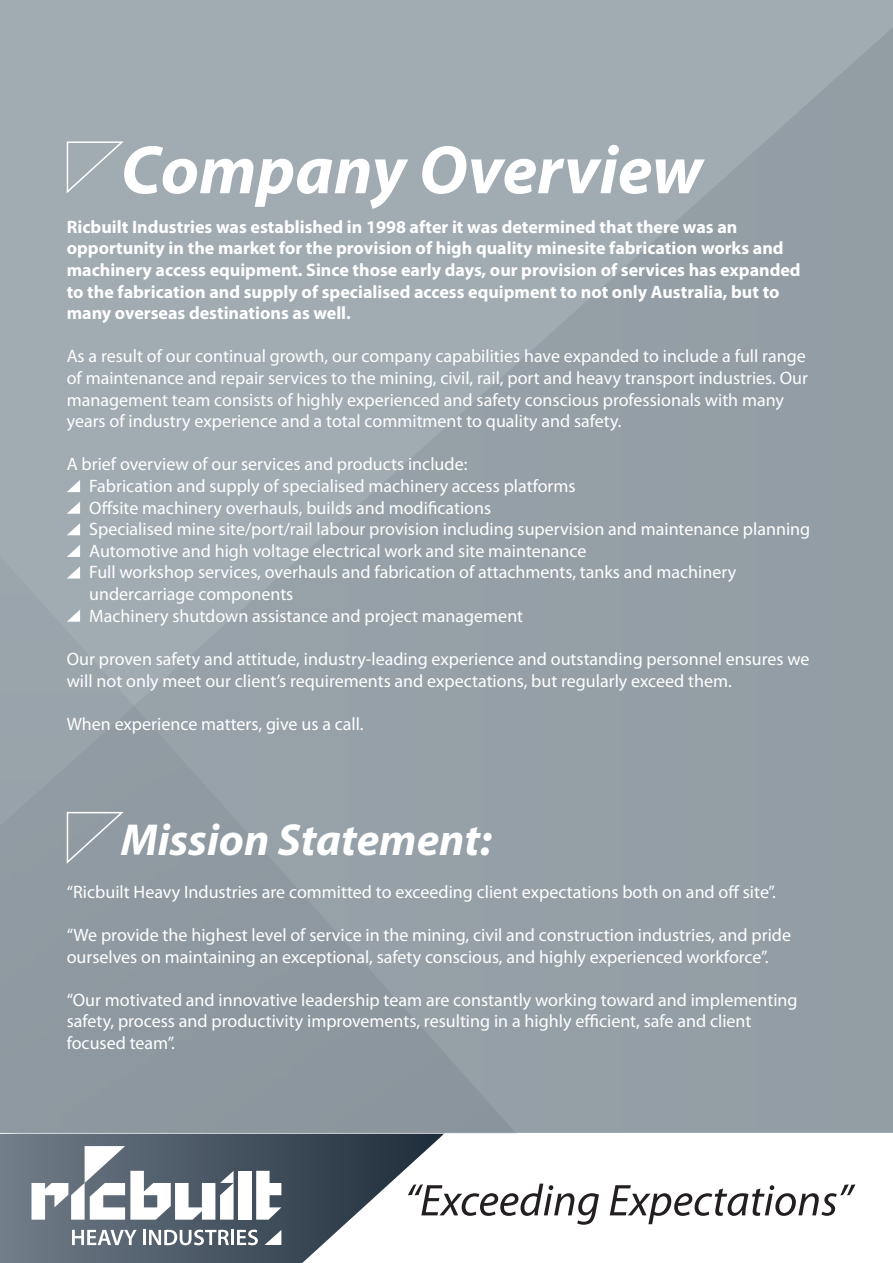
<style>
.page{position:relative;width:893px;height:1263px;background:#fff}
.page>*{position:absolute;margin:0;border:0;box-sizing:border-box;transform-origin:0 0}
.t1{font:italic 700 69px "Myriad Pro";color:#fff}
.t2{font:italic 700 45px "Myriad Pro";color:#fff}
.t3{font:18px/21.6px "Myriad Pro";color:#fff}
.t4{font:700 18px/21.6px "Myriad Pro";color:#fff}
</style>
<div class="page">
<svg style="left:0;top:1134px;width:302px;height:129px;background:#56626f"></svg>
<svg style="left:302px;top:1134px;width:554px;height:129px"></svg>
<svg style="left:408px;top:1183px;width:191px;height:42px"></svg>
<svg style="left:610px;top:1184px;width:245px;height:40px"></svg>
<svg style="left:72px;top:1230px;width:65px;height:15px"></svg>
<hr style="left:143px;top:1230px;width:3px;height:15px;background:#fff">
<svg style="left:149px;top:1229px;width:80px;height:16px"></svg>
<hr style="left:231px;top:1230px;width:3px;height:15px;background:#fff">
<svg style="left:237px;top:1229px;width:21px;height:16px"></svg>
<div style="left:238px;top:1171px;width:14px;height:48px;background:#fff"></div>
<svg style="left:256px;top:1171px;width:25px;height:48px"></svg>
<svg style="left:32px;top:1146px;width:202px;height:74px"></svg>
<svg style="left:265px;top:1230px;width:16px;height:15px"></svg>
<div style="left:0;top:0;width:892px;height:1133px;background:#95a0a7"></div>
<svg style="left:66px;top:140px;width:58px;height:55px"></svg>
<svg style="left:66px;top:812px;width:58px;height:52px"></svg>
<svg style="left:67px;top:480px;width:13px;height:12px"></svg>
<svg style="left:67px;top:501px;width:13px;height:13px"></svg>
<svg style="left:67px;top:523px;width:13px;height:12px"></svg>
<svg style="left:67px;top:545px;width:13px;height:12px"></svg>
<svg style="left:67px;top:566px;width:13px;height:12px"></svg>
<svg style="left:67px;top:609px;width:13px;height:13px"></svg>
<h1 class="t1" style="left:121px;top:125px;width:583px">Company Overview</h1>
<p class="t4" style="left:67px;top:215px;width:735px">Ricbuilt Industries was established in 1998 after it was determined that there was an opportunity in the market for the provision of high quality minesite fabrication works and machinery access equipment. Since those early days, our provision of services has expanded to the fabrication and supply of specialised access equipment to not only Australia, but to many overseas destinations as well.</p>
<p class="t3" style="left:67px;top:345px;width:743px">As a result of our continual growth, our company capabilities have expanded to include a full range of maintenance and repair services to the mining, civil, rail, port and heavy transport industries. Our management team consists of highly experienced and safety conscious professionals with many years of industry experience and a total commitment to quality and safety.</p>
<p class="t3" style="left:89px;top:453px;width:723px;text-indent:-22px">A brief overview of our services and products include:<br>Fabrication and supply of specialised machinery access platforms<br>Offsite machinery overhauls, builds and modifications<br>Specialised mine site/port/rail labour provision including supervision and maintenance planning Automotive and high voltage electrical work and site maintenance<br>Full workshop services, overhauls and fabrication of attachments, tanks and machinery undercarriage components<br>Machinery shutdown assistance and project management</p>
<p class="t3" style="left:67px;top:648px;width:744px">Our proven safety and attitude, industry-leading experience and outstanding personnel ensures we will not only meet our client’s requirements and expectations, but regularly exceed them.</p>
<p class="t3" style="left:67px;top:712px;width:298px">When experience matters, give us a call.</p>
<h2 class="t2" style="left:121px;top:810px;width:373px">Mission Statement:</h2>
<p class="t3" style="left:67px;top:881px;width:711px">“Ricbuilt Heavy Industries are committed to exceeding client expectations both on and off site”.</p>
<p class="t3" style="left:67px;top:924px;width:726px">“We provide the highest level of service in the mining, civil and construction industries, and pride ourselves on maintaining an exceptional, safety conscious, and highly experienced workforce”.</p>
<p class="t3" style="left:67px;top:989px;width:732px">“Our motivated and innovative leadership team are constantly working toward and implementing safety, process and productivity improvements, resulting in a highly efficient, safe and client focused team”.</p>
</div>
